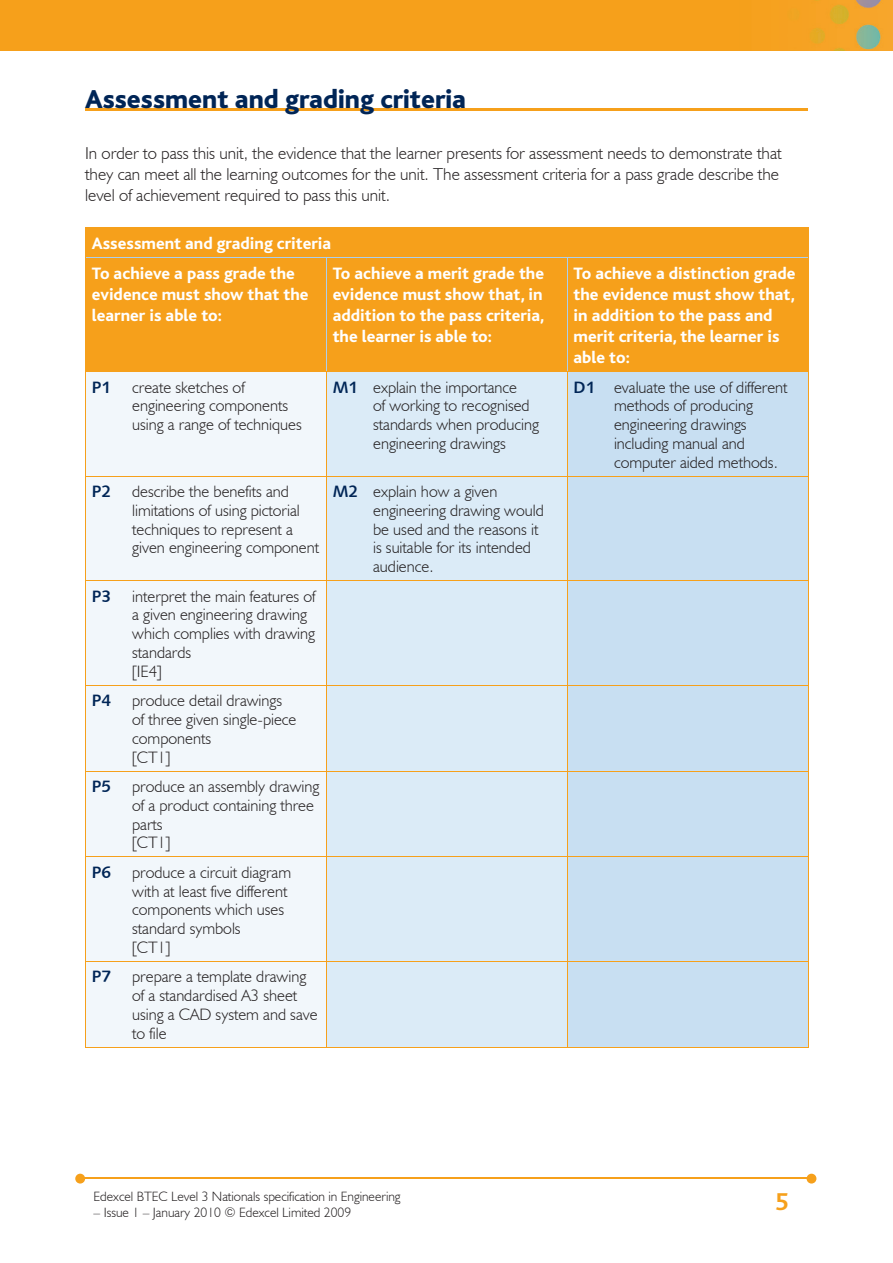
<style>
.page{position:relative;width:893px;height:1263px;background:#fff}
.page>*{position:absolute;margin:0;border:0;box-sizing:border-box;transform-origin:0 0}
.t1{font:800 27px "Bliss";color:#002556}
.t2{font:700 25.5px "Bliss";color:#f6a01b}
.t3{font:800 17.25px/21px "Bliss";color:#fff}
.t4{font:300 17.25px/21px "Humanist 521 BT";color:#231f20}
.t5{font:300 16.5px/18.8px "Humanist 521 BT";color:#231f20}
.t6{font:16.5px "Humanist 531 BT Bold A";color:#002556}
.t7{font:300 13.5px "Humanist 521 BT";color:#231f20}
.s1{font-family:"Humanist 531 BT Bold A";font-weight:400;color:#002556}
</style>
<div class="page">
<img style="left:0;top:0;width:893px;height:51px">
<hr style="left:82px;top:1178px;width:728px;height:1px;background:#f6a01b">
<svg style="left:807px;top:1174px;width:9px;height:9px"></svg>
<svg style="left:75px;top:1174px;width:10px;height:9px"></svg>
<hr style="left:85px;top:108px;width:723px;height:2px;background:#f6a01b">
<div style="left:86px;top:228px;width:722px;height:143px;background:#f6a01b"></div>
<div style="left:86px;top:372px;width:240px;height:675px;background:#f2f7fb"></div>
<div style="left:327px;top:372px;width:240px;height:675px;background:#dbebf7"></div>
<div style="left:568px;top:372px;width:240px;height:675px;background:#c8dff2"></div>
<svg style="left:85px;top:228px;width:1px;height:29px"></svg>
<svg style="left:808px;top:228px;width:1px;height:29px"></svg>
<hr style="left:85px;top:227px;width:241px;height:1px;background:#f6a01b">
<hr style="left:326px;top:227px;width:241px;height:1px;background:#f6a01b">
<hr style="left:567px;top:227px;width:241px;height:1px;background:#f6a01b">
<hr style="left:85px;top:257px;width:1px;height:114px;background:#f6a01b">
<hr style="left:86px;top:257px;width:240px;height:1px;background:#accfed">
<hr style="left:326px;top:258px;width:1px;height:113px;background:#accfed">
<hr style="left:326px;top:257px;width:241px;height:1px;background:#accfed">
<hr style="left:567px;top:258px;width:1px;height:113px;background:#accfed">
<hr style="left:808px;top:257px;width:1px;height:114px;background:#f6a01b">
<hr style="left:567px;top:257px;width:241px;height:1px;background:#accfed">
<hr style="left:85px;top:372px;width:1px;height:104px;background:#f6a01b">
<hr style="left:85px;top:371px;width:241px;height:1px;background:#f6a01b">
<hr style="left:326px;top:372px;width:1px;height:104px;background:#f6a01b">
<hr style="left:326px;top:371px;width:241px;height:1px;background:#f6a01b">
<hr style="left:567px;top:372px;width:1px;height:104px;background:#f6a01b">
<hr style="left:808px;top:372px;width:1px;height:104px;background:#f6a01b">
<hr style="left:567px;top:371px;width:241px;height:1px;background:#f6a01b">
<hr style="left:326px;top:476px;width:1px;height:104px;background:#f6a01b">
<hr style="left:567px;top:476px;width:1px;height:104px;background:#f6a01b">
<hr style="left:85px;top:476px;width:1px;height:104px;background:#f6a01b">
<hr style="left:808px;top:476px;width:1px;height:104px;background:#f6a01b">
<hr style="left:85px;top:476px;width:241px;height:1px;background:#f6a01b">
<hr style="left:326px;top:476px;width:241px;height:1px;background:#f6a01b">
<hr style="left:567px;top:476px;width:241px;height:1px;background:#f6a01b">
<hr style="left:326px;top:581px;width:1px;height:104px;background:#f6a01b">
<hr style="left:567px;top:581px;width:1px;height:104px;background:#f6a01b">
<hr style="left:85px;top:581px;width:1px;height:104px;background:#f6a01b">
<hr style="left:808px;top:581px;width:1px;height:104px;background:#f6a01b">
<hr style="left:85px;top:580px;width:241px;height:1px;background:#f6a01b">
<hr style="left:326px;top:580px;width:241px;height:1px;background:#f6a01b">
<hr style="left:567px;top:580px;width:241px;height:1px;background:#f6a01b">
<hr style="left:326px;top:685px;width:1px;height:86px;background:#f6a01b">
<hr style="left:567px;top:685px;width:1px;height:86px;background:#f6a01b">
<hr style="left:85px;top:685px;width:1px;height:86px;background:#f6a01b">
<hr style="left:808px;top:685px;width:1px;height:86px;background:#f6a01b">
<hr style="left:85px;top:685px;width:241px;height:1px;background:#f6a01b">
<hr style="left:326px;top:685px;width:241px;height:1px;background:#f6a01b">
<hr style="left:567px;top:685px;width:241px;height:1px;background:#f6a01b">
<hr style="left:326px;top:771px;width:1px;height:85px;background:#f6a01b">
<hr style="left:567px;top:771px;width:1px;height:85px;background:#f6a01b">
<hr style="left:85px;top:771px;width:1px;height:85px;background:#f6a01b">
<hr style="left:808px;top:771px;width:1px;height:85px;background:#f6a01b">
<hr style="left:85px;top:771px;width:241px;height:1px;background:#f6a01b">
<hr style="left:326px;top:771px;width:241px;height:1px;background:#f6a01b">
<hr style="left:567px;top:771px;width:241px;height:1px;background:#f6a01b">
<hr style="left:326px;top:857px;width:1px;height:104px;background:#f6a01b">
<hr style="left:567px;top:857px;width:1px;height:104px;background:#f6a01b">
<hr style="left:85px;top:857px;width:1px;height:104px;background:#f6a01b">
<hr style="left:808px;top:857px;width:1px;height:104px;background:#f6a01b">
<hr style="left:85px;top:856px;width:241px;height:1px;background:#f6a01b">
<hr style="left:326px;top:856px;width:241px;height:1px;background:#f6a01b">
<hr style="left:567px;top:856px;width:241px;height:1px;background:#f6a01b">
<hr style="left:326px;top:962px;width:1px;height:85px;background:#f6a01b">
<hr style="left:567px;top:962px;width:1px;height:85px;background:#f6a01b">
<hr style="left:85px;top:962px;width:1px;height:85px;background:#f6a01b">
<hr style="left:808px;top:962px;width:1px;height:85px;background:#f6a01b">
<hr style="left:85px;top:961px;width:241px;height:1px;background:#f6a01b">
<hr style="left:326px;top:961px;width:241px;height:1px;background:#f6a01b">
<hr style="left:567px;top:961px;width:241px;height:1px;background:#f6a01b">
<hr style="left:85px;top:1047px;width:241px;height:1px;background:#f6a01b">
<hr style="left:326px;top:1047px;width:241px;height:1px;background:#f6a01b">
<hr style="left:567px;top:1047px;width:241px;height:1px;background:#f6a01b">
<h1 class="t1" style="left:85px;top:85px;width:383px">Assessment and grading criteria</h1>
<p class="t4" style="left:85px;top:142px;width:698px">In order to pass this unit, the evidence that the learner presents for assessment needs to demonstrate that they can meet all the learning outcomes for the unit. The assessment criteria for a pass grade describe the level of achievement required to pass this unit.</p>
<p class="t3" style="left:92px;top:229px;width:241px;line-height:30.2px">Assessment and grading criteria<br>To achieve a pass grade the</p>
<p class="t3" style="left:92px;top:284px;width:218px">evidence must show that the learner is able to:</p>
<p class="t3" style="left:333px;top:263px;width:213px;text-align:justify">To achieve a merit grade the evidence must show that, in addition to the pass criteria, the learner is able to:</p>
<p class="t3" style="left:574px;top:263px;width:224px">To achieve a distinction grade the evidence must show that, in addition to the pass and merit criteria, the learner is able to:</p>
<p class="t6" style="left:92px;top:377px;width:21px">P1</p>
<p class="t5" style="left:132px;top:377px;width:171px">create sketches of engineering components using a range of techniques</p>
<p class="t5" style="left:373px;top:377px;width:167px;text-indent:-40px"><span class="s1">M1</span> explain the importance<br>of working to recognised standards when producing engineering drawings</p>
<p class="t5" style="left:614px;top:377px;width:175px;text-indent:-40px"><span class="s1">D1</span> evaluate the use of different methods of producing engineering drawings including manual and computer aided methods.</p>
<p class="t6" style="left:92px;top:481px;width:21px">P2</p>
<p class="t5" style="left:132px;top:482px;width:188px">describe the benefits and limitations of using pictorial techniques to represent a given engineering component</p>
<p class="t5" style="left:373px;top:482px;width:172px;text-indent:-40px"><span class="s1">M2</span> explain how a given engineering drawing would be used and the reasons it is suitable for its intended audience.</p>
<p class="t6" style="left:92px;top:586px;width:21px">P3</p>
<p class="t5" style="left:132px;top:586px;width:185px">interpret the main features of a given engineering drawing which complies with drawing standards<br>[IE4]</p>
<p class="t6" style="left:92px;top:690px;width:21px">P4</p>
<p class="t5" style="left:132px;top:691px;width:166px">produce detail drawings of three given single-piece components<br>[CT1]</p>
<p class="t6" style="left:92px;top:776px;width:21px">P5</p>
<p class="t5" style="left:132px;top:777px;width:189px">produce an assembly drawing of a product containing three parts<br>[CT1]</p>
<p class="t6" style="left:92px;top:862px;width:21px">P6</p>
<p class="t5" style="left:132px;top:862px;width:160px">produce a circuit diagram with at least five different components which uses standard symbols<br>[CT1]</p>
<p class="t6" style="left:92px;top:966px;width:21px">P7</p>
<p class="t5" style="left:132px;top:967px;width:187px">prepare a template drawing of a standardised A3 sheet using a CAD system and save to file</p>
<p class="t7" style="left:94px;top:1188px;width:309px">Edexcel BTEC Level 3 Nationals specification in Engineering</p>
<p class="t7" style="left:94px;top:1204px;width:259px">– Issue 1 – January 2010 © Edexcel Limited 2009</p>
<h2 class="t2" style="left:775px;top:1189px;width:15px">5</h2>
</div>
